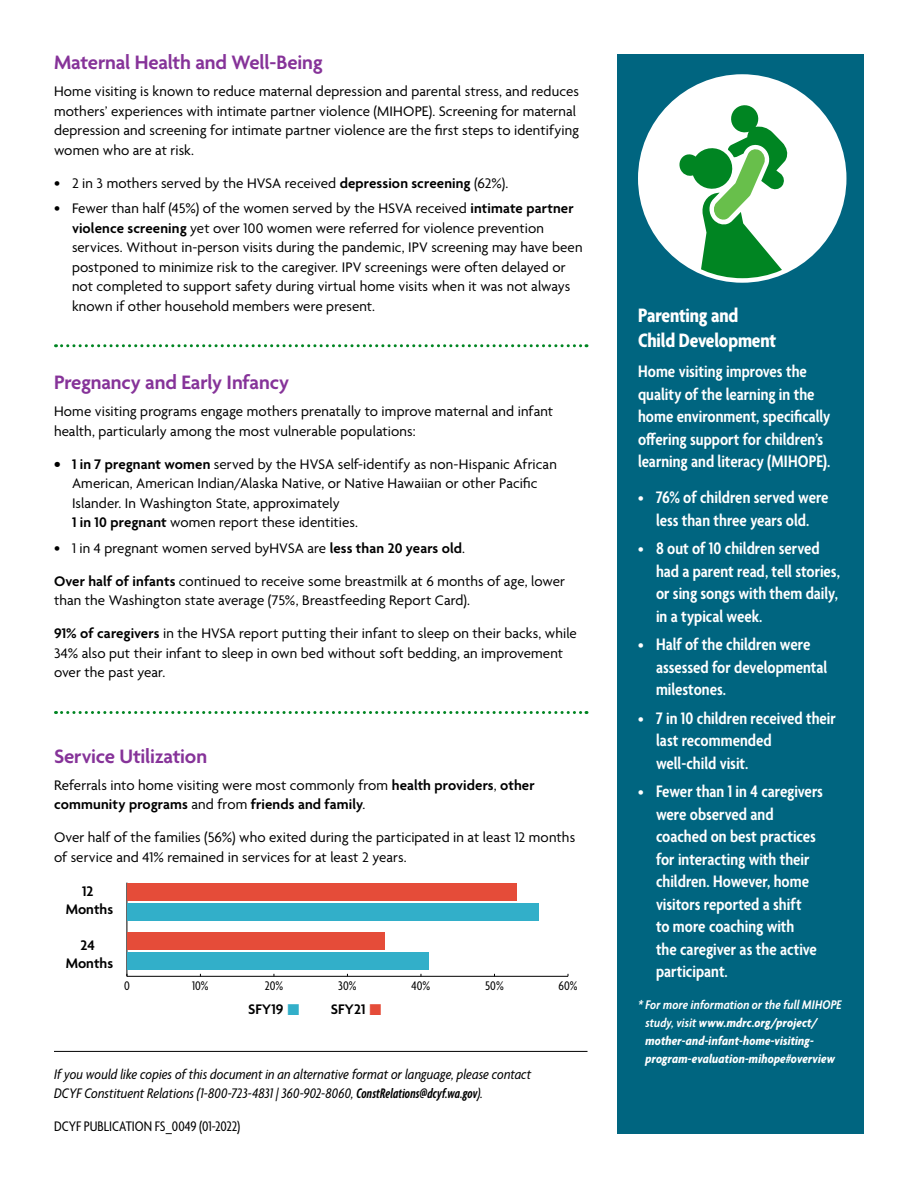
<style>
.page{position:relative;width:918px;height:1188px;background:#fff}
.page>*{position:absolute;margin:0;border:0;box-sizing:border-box;transform-origin:0 0}
.t1{font:600 21px "Agenda";letter-spacing:-.01em;color:#863399}
.t2{font:700 condensed 21px/25.5px "Agenda";letter-spacing:-.01em;color:#fff}
.t3{font:600 condensed 18px/22.5px "Agenda";color:#fff}
.t4{font:15px/19.5px "Agenda";letter-spacing:.005em;color:#000}
.t5{font:italic condensed 15px/19.5px "Agenda";letter-spacing:.005em;color:#000}
.t6{font:condensed 15px "Agenda";color:#000}
.t7{font:600 15px/18px "Agenda";color:#000;text-align:center}
.t8{font:italic 700 condensed 13.5px/18px "Agenda";letter-spacing:.015em;color:#fff}
.t9{font:condensed 13.5px "Agenda";color:#000}
.s1{font-size:16.5px}
.s2{font-weight:600}
.s3{font-weight:600;font-size:16.5px}
.s4{font-family:"Agenda Semibold Extra Cond";font-stretch:normal}
</style>
<div class="page">
<svg style="left:56px;top:344px;width:531px;height:3px"></svg>
<svg style="left:56px;top:711px;width:531px;height:3px"></svg>
<hr style="left:127px;top:976px;width:441px;height:1px;background:#000">
<hr style="left:127px;top:883px;width:1px;height:93px;background:#000">
<div style="left:127px;top:903px;width:412px;height:17px;background:#32afc9"></div>
<div style="left:127px;top:952px;width:301px;height:18px;background:#32afc9"></div>
<div style="left:127px;top:883px;width:390px;height:18px;background:#e54c39"></div>
<div style="left:127px;top:932px;width:257px;height:18px;background:#e54c39"></div>
<div style="left:618px;top:54px;width:246px;height:1080px;background:#006580"></div>
<svg style="left:640px;top:76px;width:204px;height:204px"></svg>
<hr style="left:54px;top:1051px;width:534px;height:1px;background:#000">
<h1 class="t1" style="left:54px;top:51px;width:270px">Maternal Health and Well-Being</h1>
<p class="t4" style="left:54px;top:82px;width:527px">Home visiting is known to reduce maternal depression and parental stress, and reduces mothers’ experiences with intimate partner violence (MIHOPE). Screening for maternal depression and screening for intimate partner violence are the first steps to identifying women who are at risk.</p>
<p class="t4" style="left:54px;top:174px;width:456px"><span class="s1">•</span> 2 in 3 mothers served by the HVSA received <span class="s2">depression screening</span> (62%).</p>
<p class="t4" style="left:72px;top:199px;width:512px;text-indent:-18px"><span class="s1">•</span> Fewer than half (45%) of the women served by the HSVA received <span class="s2">intimate partner violence screening</span> yet over 100 women were referred for violence prevention services. Without in-person visits during the pandemic, IPV screening may have been postponed to minimize risk to the caregiver. IPV screenings were often delayed or not completed to support safety during virtual home visits when it was not always known if other household members were present.</p>
<h1 class="t1" style="left:54px;top:371px;width:237px">Pregnancy and Early Infancy</h1>
<p class="t4" style="left:54px;top:403px;width:501px">Home visiting programs engage mothers prenatally to improve maternal and infant health, particularly among the most vulnerable populations:</p>
<p class="t4" style="left:72px;top:455px;width:486px;text-indent:-18px"><span class="s3">•</span> <span class="s2">1 in 7 pregnant women</span> served by the HVSA self-identify as non-Hispanic African American, American Indian/Alaska Native, or Native Hawaiian or other Pacific Islander. In Washington State, approximately<br><span class="s2">1 in 10 pregnant</span> women report these identities.</p>
<p class="t4" style="left:54px;top:539px;width:413px"><span class="s1">•</span> 1 in 4 pregnant women served byHVSA are <span class="s2">less than 20 years old</span>.</p>
<p class="t4" style="left:54px;top:572px;width:512px"><span class="s2">Over half of infants</span> continued to receive some breastmilk at 6 months of age, lower than the Washington state average (75%, Breastfeeding Report Card).</p>
<p class="t4" style="left:54px;top:625px;width:524px"><span class="s2">91% of caregivers</span> in the HVSA report putting their infant to sleep on their backs, while<br>34% also put their infant to sleep in own bed without soft bedding, an improvement over the past year.</p>
<h1 class="t1" style="left:54px;top:745px;width:155px">Service Utilization</h1>
<p class="t4" style="left:54px;top:776px;width:482px">Referrals into home visiting were most commonly from <span class="s2">health providers</span>, <span class="s2">other community programs</span> and from <span class="s2">friends and family</span>.</p>
<p class="t4" style="left:54px;top:829px;width:523px">Over half of the families (56%) who exited during the participated in at least 12 months of service and 41% remained in services for at least 2 years.</p>
<p class="t7" style="left:66px;top:883px;width:49px">12<br>Months</p>
<p class="t7" style="left:66px;top:937px;width:49px">24<br>Months</p>
<p class="t9" style="left:124px;top:979px;width:7px">0</p>
<p class="t9" style="left:192px;top:979px;width:18px">10%</p>
<p class="t9" style="left:265px;top:979px;width:20px">20%</p>
<p class="t9" style="left:338px;top:979px;width:20px">30%</p>
<p class="t9" style="left:412px;top:979px;width:20px">40%</p>
<p class="t9" style="left:485px;top:979px;width:20px">50%</p>
<p class="t9" style="left:558px;top:979px;width:21px">60%</p>
<p class="t7" style="left:248px;top:1002px;width:37px">SFY19</p>
<p class="t7" style="left:331px;top:1002px;width:36px">SFY21</p>
<p class="t5" style="left:54px;top:1064px;width:479px">If you would like copies of this document in an alternative format or language, please contact<br>DCYF Constituent Relations (1-800-723-4831 | 360-902-8060, <span class="s4">ConstRelations@dcyf.wa.gov</span>).</p>
<p class="t6" style="left:54px;top:1118px;width:188px">DCYF PUBLICATION FS_0049 (01-2022)</p>
<h1 class="t2" style="left:638px;top:304px;width:140px">Parenting and<br>Child Development</h1>
<p class="t3" style="left:638px;top:361px;width:194px">Home visiting improves the quality of the learning in the home environment, specifically offering support for children’s learning and literacy (MIHOPE).</p>
<p class="t3" style="left:638px;top:487px;width:192px;text-align:center"><span class="s1">•</span> 76% of children served were less than three years old.</p>
<p class="t3" style="left:656px;top:538px;width:186px;text-indent:-18px"><span class="s1">•</span> 8 out of 10 children served had a parent read, tell stories, or sing songs with them daily, in a typical week.</p>
<p class="t3" style="left:656px;top:634px;width:173px;text-indent:-18px"><span class="s1">•</span> Half of the children were assessed for developmental milestones.</p>
<p class="t3" style="left:656px;top:708px;width:181px;text-indent:-18px"><span class="s1">•</span> 7 in 10 children received their last recommended well-child visit.</p>
<p class="t3" style="left:656px;top:781px;width:169px;text-indent:-18px"><span class="s1">•</span> Fewer than 1 in 4 caregivers were observed and coached on best practices for interacting with their children. However, home visitors reported a shift<br>to more coaching with<br>the caregiver as the active participant.</p>
<p class="t8" style="left:646px;top:996px;width:198px;text-indent:-8px"><span class="s2">* For more information or the full MIHOPE study, visit</span> www.mdrc.org/project/ mother-and-infant-home-visiting&shy;program-evaluation-mihope#overview</p>
</div>
